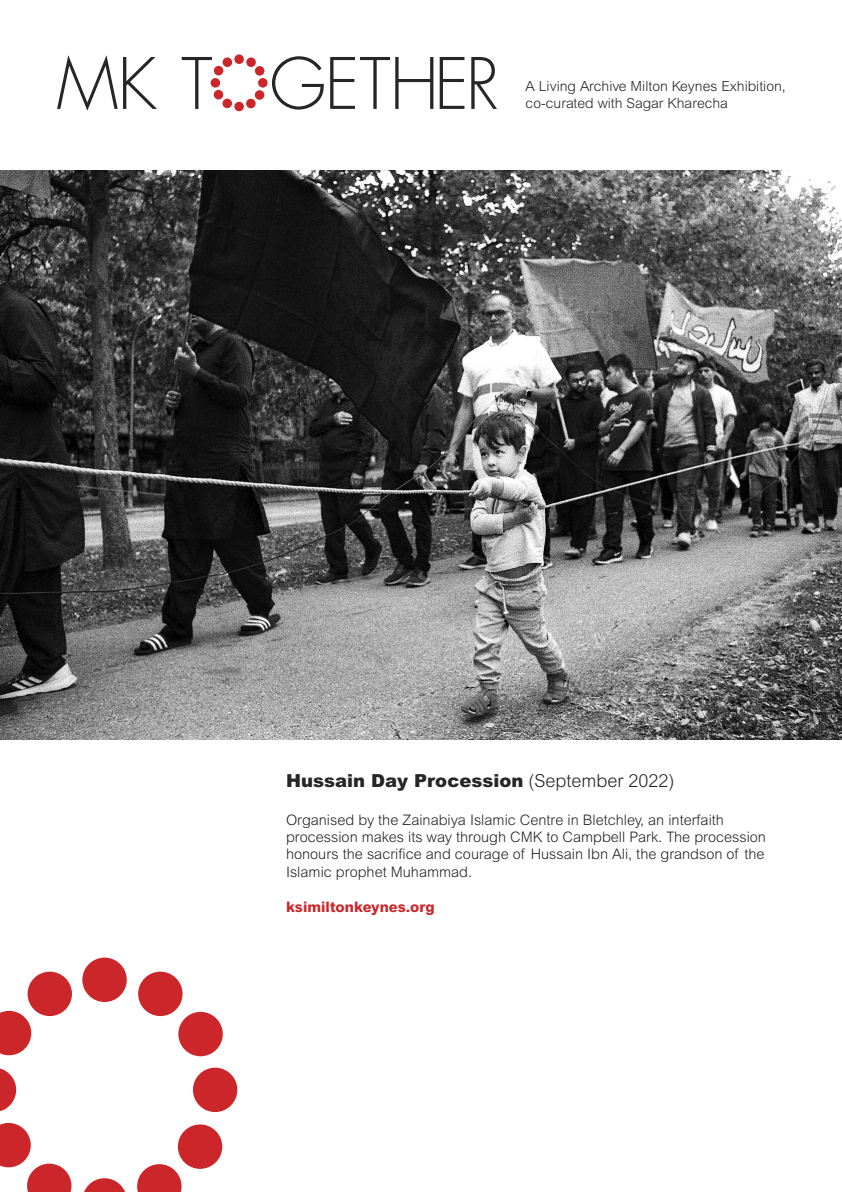
<style>
.page{position:relative;width:842px;height:1192px;background:#fff}
.page>*{position:absolute;margin:0;border:0;box-sizing:border-box;transform-origin:0 0}
.t1{font:900 18px "Arial";color:#272526}
.t2{font:300 14.5px/17.4px "Arial";color:#272526}
.t3{font:800 14.5px "Arial";color:#cb262a}
.t4{font:300 14px/16.8px "Arial";color:#272526}
.s1{font-weight:300}
</style>
<div class="page">
<svg style="left:57px;top:55px;width:100px;height:56px"></svg>
<svg style="left:182px;top:57px;width:30px;height:52px"></svg>
<svg style="left:272px;top:56px;width:52px;height:54px"></svg>
<svg style="left:330px;top:57px;width:103px;height:52px"></svg>
<svg style="left:440px;top:57px;width:24px;height:52px"></svg>
<svg style="left:471px;top:57px;width:26px;height:52px"></svg>
<div style="left:234px;top:54px;width:10px;height:10px;background:#cb262a;border-radius:50%"></div>
<div style="left:234px;top:102px;width:10px;height:9px;background:#cb262a;border-radius:50%"></div>
<div style="left:258px;top:78px;width:10px;height:10px;background:#cb262a;border-radius:50%"></div>
<div style="left:211px;top:78px;width:9px;height:10px;background:#cb262a;border-radius:50%"></div>
<div style="left:214px;top:66px;width:9px;height:9px;background:#cb262a;border-radius:50%"></div>
<div style="left:223px;top:57px;width:9px;height:10px;background:#cb262a;border-radius:50%"></div>
<div style="left:246px;top:57px;width:10px;height:10px;background:#cb262a;border-radius:50%"></div>
<div style="left:255px;top:66px;width:9px;height:10px;background:#cb262a;border-radius:50%"></div>
<div style="left:214px;top:90px;width:9px;height:9px;background:#cb262a;border-radius:50%"></div>
<div style="left:222px;top:99px;width:10px;height:9px;background:#cb262a;border-radius:50%"></div>
<div style="left:246px;top:99px;width:10px;height:9px;background:#cb262a;border-radius:50%"></div>
<div style="left:255px;top:90px;width:9px;height:10px;background:#cb262a;border-radius:50%"></div>
<img style="left:0;top:170px;width:842px;height:570px">
<svg style="left:6px;top:957px;width:232px;height:233px"></svg>
<div style="left:82px;top:958px;width:45px;height:44px;background:#cb262a;border-radius:50%"></div>
<svg style="left:82px;top:1178px;width:45px;height:14px"></svg>
<div style="left:193px;top:1068px;width:44px;height:44px;background:#cb262a;border-radius:50%"></div>
<svg style="left:0;top:1068px;width:16px;height:44px"></svg>
<svg style="left:0;top:1011px;width:31px;height:44px"></svg>
<div style="left:28px;top:972px;width:44px;height:44px;background:#cb262a;border-radius:50%"></div>
<div style="left:138px;top:972px;width:45px;height:44px;background:#cb262a;border-radius:50%"></div>
<div style="left:178px;top:1012px;width:45px;height:44px;background:#cb262a;border-radius:50%"></div>
<svg style="left:0;top:1123px;width:71px;height:69px"></svg>
<svg style="left:137px;top:1164px;width:45px;height:28px"></svg>
<div style="left:178px;top:1124px;width:44px;height:45px;background:#cb262a;border-radius:50%"></div>
<p class="t4" style="left:526px;top:79px;width:262px">A Living Archive Milton Keynes Exhibition, co-curated with Sagar Kharecha</p>
<p class="t1" style="left:286px;top:774px;width:390px">Hussain Day Procession <span class="s1">(September 2022)</span></p>
<p class="t2" style="left:286px;top:812px;width:481px">Organised by the Zainabiya Islamic Centre in Bletchley, an interfaith procession makes its way through CMK to Campbell Park. The procession honours the sacrifice and courage of Hussain Ibn Ali, the grandson of the Islamic prophet Muhammad.</p>
<p class="t3" style="left:286px;top:901px;width:150px">ksimiltonkeynes.org</p>
</div>
